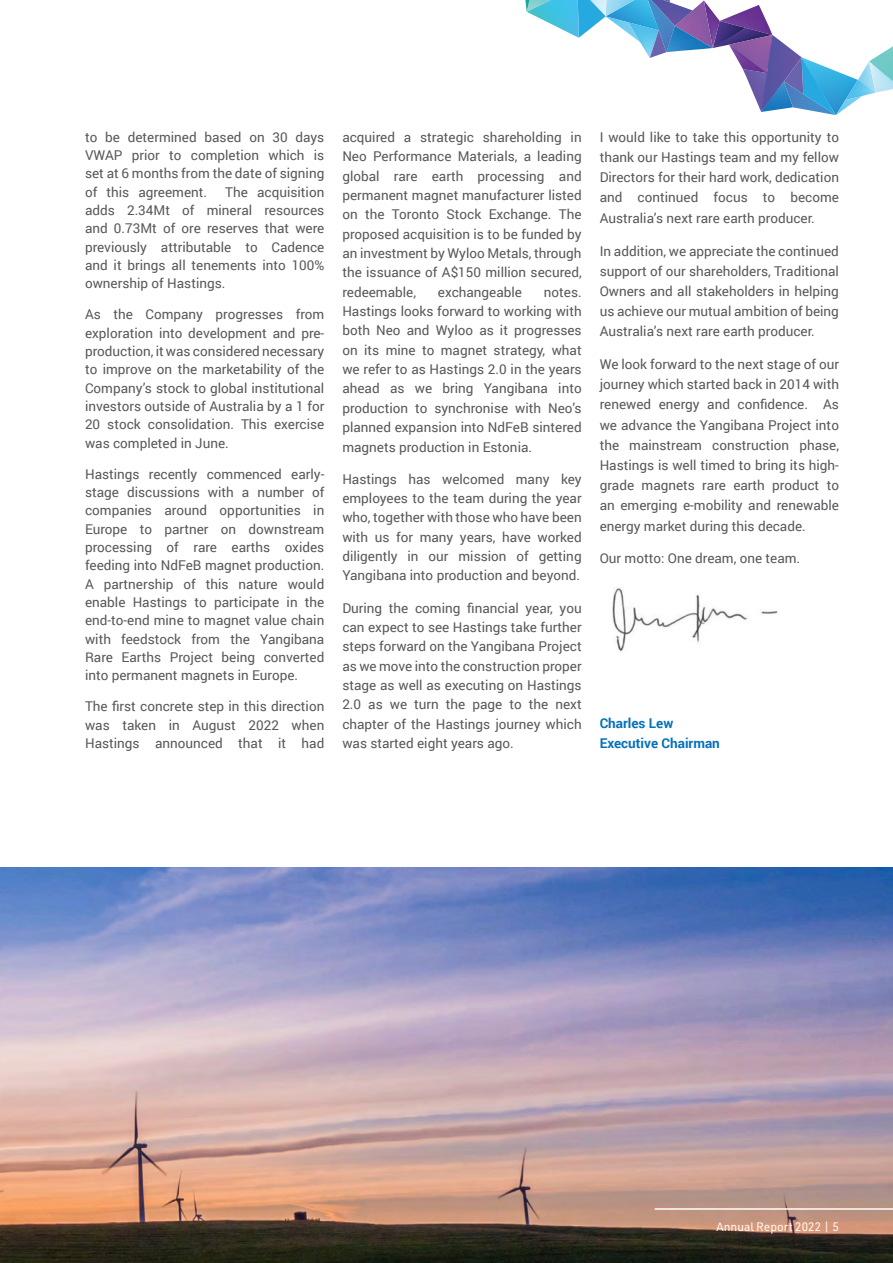
<style>
.page{position:relative;width:893px;height:1263px;background:#fff}
.page>*{position:absolute;margin:0;border:0;box-sizing:border-box;transform-origin:0 0}
.Main_Paragraph{font:13.5px/18.3px "Roboto";color:#57585a;text-align:justify}
.Main_Paragraph-2{font:700 13.5px/20.1px "Roboto";color:#0671ba}
.t1{font:12px "URWDIN";color:#fff}
</style>
<div class="page">
<svg style="left:525px;top:0;width:368px;height:115px"></svg>
<img style="left:0;top:867px;width:893px;height:396px">
<img style="left:612px;top:588px;width:166px;height:64px">
<hr style="left:655px;top:1208px;width:238px;height:2px;background:#fff">
<p class="Main_Paragraph" style="left:85px;top:127px;width:241px">to be determined based on 30 days VWAP prior to completion which is set at 6 months from the date of signing of this agreement.</p>
<p class="Main_Paragraph" style="left:85px;top:182px;width:241px;text-indent:140px">The acquisition adds 2.34Mt of mineral resources and 0.73Mt of ore reserves that were previously attributable to Cadence and it brings all tenements into 100% ownership of Hastings.</p>
<p class="Main_Paragraph" style="left:85px;top:305px;width:241px">As the Company progresses from exploration into development and pre&shy;production, it was considered necessary to improve on the marketability of the Company’s stock to global institutional investors outside of Australia by a 1 for 20 stock consolidation. This exercise was completed in June.</p>
<p class="Main_Paragraph" style="left:85px;top:464px;width:241px">Hastings recently commenced early&shy;stage discussions with a number of companies around opportunities in Europe to partner on downstream processing of rare earths oxides feeding into NdFeB magnet production.<br>A partnership of this nature would enable Hastings to participate in the end-to-end mine to magnet value chain with feedstock from the Yangibana Rare Earths Project being converted into permanent magnets in Europe.</p>
<p class="Main_Paragraph" style="left:85px;top:697px;width:241px">The first concrete step in this direction was taken in August 2022 when Hastings announced that it had</p>
<p class="Main_Paragraph" style="left:342px;top:127px;width:241px;line-height:19.4px">acquired a strategic shareholding in Neo Performance Materials, a leading global rare earth processing and permanent magnet manufacturer listed on the Toronto Stock Exchange. The proposed acquisition is to be funded by an investment by Wyloo Metals, through the issuance of A$150 million secured, redeemable,</p>
<p class="Main_Paragraph" style="left:438px;top:282px;width:86px">exchangeable</p>
<p class="Main_Paragraph" style="left:342px;top:282px;width:241px;line-height:19.4px;text-indent:201px">notes.<br>Hastings looks forward to working with both Neo and Wyloo as it progresses on its mine to magnet strategy, what we refer to as Hastings 2.0 in the years ahead as we bring Yangibana into production to synchronise with Neo’s planned expansion into NdFeB sintered magnets production in Estonia.</p>
<p class="Main_Paragraph" style="left:342px;top:469px;width:241px;line-height:19.4px">Hastings has welcomed many key employees to the team during the year who, together with those who have been with us for many years, have worked diligently in our mission of getting Yangibana into production and beyond.</p>
<p class="Main_Paragraph" style="left:342px;top:598px;width:241px;line-height:19.4px">During the coming financial year, you can expect to see Hastings take further steps forward on the Yangibana Project as we move into the construction proper stage as well as executing on Hastings 2.0 as we turn the page to the next chapter of the Hastings journey which was started eight years ago.</p>
<p class="Main_Paragraph" style="left:600px;top:127px;width:241px;line-height:20.1px">I would like to take this opportunity to thank our Hastings team and my fellow Directors for their hard work, dedication and continued focus to become Australia’s next rare earth producer.</p>
<p class="Main_Paragraph" style="left:600px;top:240px;width:241px;line-height:20.1px">In addition, we appreciate the continued support of our shareholders, Traditional Owners and all stakeholders in helping us achieve our mutual ambition of being Australia’s next rare earth producer.</p>
<p class="Main_Paragraph" style="left:600px;top:354px;width:241px;line-height:20.1px">We look forward to the next stage of our journey which started back in 2014 with renewed energy and confidence. As we advance the Yangibana Project into the mainstream construction phase, Hastings is well timed to bring its high&shy;grade magnets rare earth product to an emerging e-mobility and renewable energy market during this decade.</p>
<p class="Main_Paragraph" style="left:600px;top:549px;width:202px">Our motto: One dream, one team.</p>
<p class="Main_Paragraph-2" style="left:600px;top:713px;width:122px">Charles Lew<br>Executive Chairman</p>
<p class="t1" style="left:717px;top:1219px;width:124px">Annual Report 2022 | 5</p>
</div>
